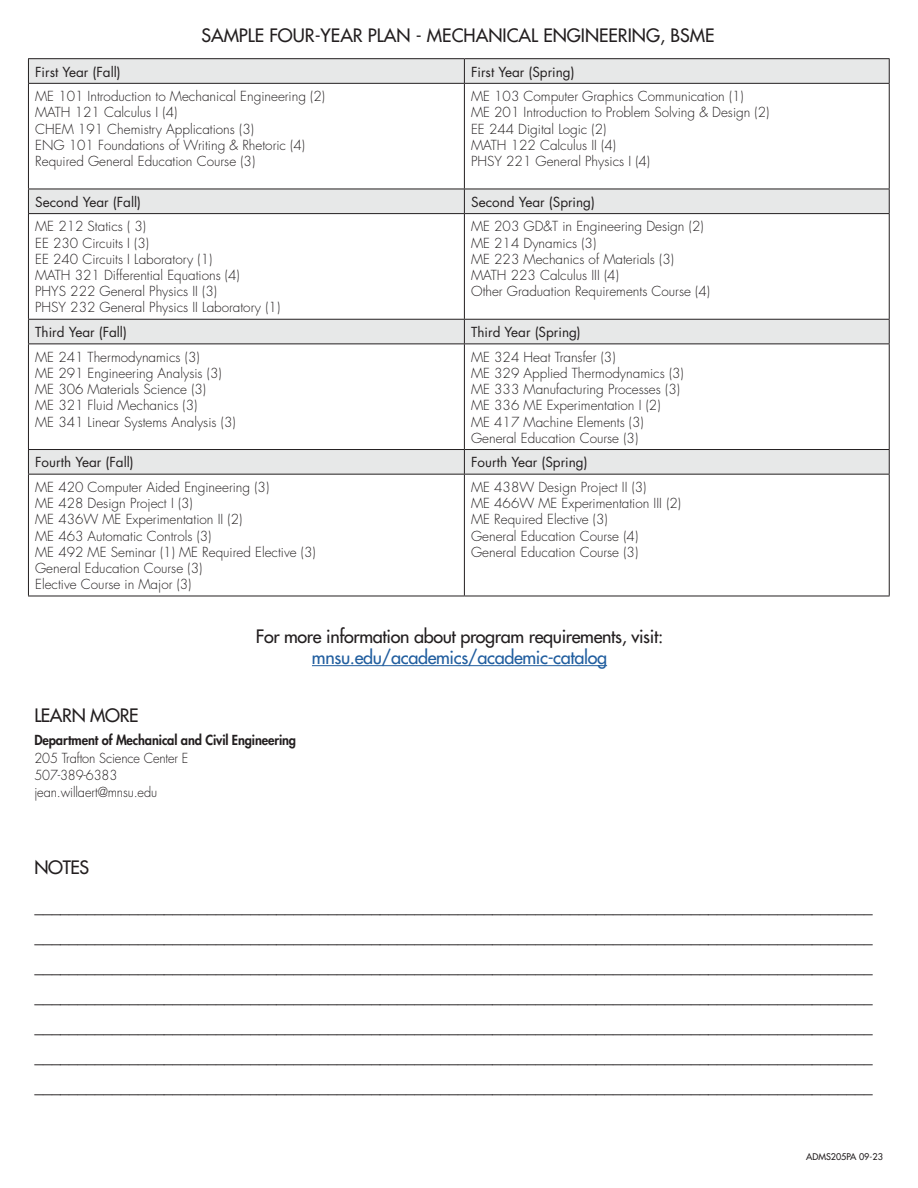
<style>
.page{position:relative;width:918px;height:1188px;background:#fff}
.page>*{position:absolute;margin:0;border:0;box-sizing:border-box;transform-origin:0 0}
.t1{font:500 18px/30px "Futura Std";letter-spacing:-.02em;color:#231f20}
.t2{font:500 18px "Futura Std";color:#231f20}
.t3{font:500 18px "Futura Std";letter-spacing:-.02em;color:#215e9f}
.t4{font:300 13.5px/16.2px "Futura Std";color:#231f20}
.t5{font:13.5px "Futura Std";color:#231f20}
.t6{font:300 13.5px/17.2px "Futura Std";color:#231f20;scale:.95 1}
.t7{font:800 13.5px "Futura Std";letter-spacing:-.01em;color:#231f20;scale:.95 1}
.t8{font:500 9px "Futura Std";color:#231f20}
</style>
<div class="page">
<hr style="left:312px;top:665px;width:295px;height:1px;background:#215e9f">
<svg style="left:29px;top:59px;width:860px;height:415px"></svg>
<hr style="left:28px;top:58px;width:436px;height:1px;background:#231f20">
<svg style="left:28px;top:59px;width:1px;height:24px"></svg>
<hr style="left:464px;top:58px;width:426px;height:1px;background:#231f20">
<svg style="left:464px;top:59px;width:1px;height:24px"></svg>
<svg style="left:889px;top:59px;width:1px;height:24px"></svg>
<hr style="left:28px;top:83px;width:436px;height:1px;background:#231f20">
<hr style="left:28px;top:84px;width:1px;height:105px;background:#231f20">
<hr style="left:464px;top:83px;width:426px;height:1px;background:#231f20">
<hr style="left:464px;top:84px;width:1px;height:105px;background:#231f20">
<hr style="left:889px;top:84px;width:1px;height:105px;background:#231f20">
<hr style="left:28px;top:189px;width:436px;height:1px;background:#231f20">
<svg style="left:28px;top:189px;width:1px;height:24px"></svg>
<hr style="left:464px;top:189px;width:426px;height:1px;background:#231f20">
<svg style="left:464px;top:189px;width:1px;height:24px"></svg>
<svg style="left:889px;top:189px;width:1px;height:24px"></svg>
<hr style="left:28px;top:213px;width:436px;height:1px;background:#231f20">
<hr style="left:28px;top:214px;width:1px;height:105px;background:#231f20">
<hr style="left:464px;top:213px;width:426px;height:1px;background:#231f20">
<hr style="left:464px;top:214px;width:1px;height:105px;background:#231f20">
<hr style="left:889px;top:214px;width:1px;height:105px;background:#231f20">
<hr style="left:28px;top:319px;width:436px;height:1px;background:#231f20">
<svg style="left:28px;top:320px;width:1px;height:24px"></svg>
<hr style="left:464px;top:319px;width:426px;height:1px;background:#231f20">
<svg style="left:464px;top:320px;width:1px;height:24px"></svg>
<svg style="left:889px;top:320px;width:1px;height:24px"></svg>
<hr style="left:28px;top:344px;width:436px;height:1px;background:#231f20">
<hr style="left:28px;top:344px;width:1px;height:105px;background:#231f20">
<hr style="left:464px;top:344px;width:426px;height:1px;background:#231f20">
<hr style="left:464px;top:344px;width:1px;height:105px;background:#231f20">
<hr style="left:889px;top:344px;width:1px;height:105px;background:#231f20">
<hr style="left:28px;top:449px;width:436px;height:1px;background:#231f20">
<svg style="left:28px;top:450px;width:1px;height:24px"></svg>
<hr style="left:464px;top:449px;width:426px;height:1px;background:#231f20">
<svg style="left:464px;top:450px;width:1px;height:24px"></svg>
<svg style="left:889px;top:450px;width:1px;height:24px"></svg>
<hr style="left:28px;top:474px;width:436px;height:1px;background:#231f20">
<hr style="left:28px;top:475px;width:1px;height:121px;background:#231f20">
<hr style="left:464px;top:474px;width:426px;height:1px;background:#231f20">
<hr style="left:464px;top:475px;width:1px;height:121px;background:#231f20">
<hr style="left:889px;top:475px;width:1px;height:121px;background:#231f20">
<hr style="left:28px;top:596px;width:436px;height:1px;background:#231f20">
<hr style="left:464px;top:596px;width:426px;height:1px;background:#231f20">
<h1 class="t2" style="left:201px;top:24px;width:515px">SAMPLE FOUR-YEAR PLAN - MECHANICAL ENGINEERING, BSME</h1>
<p class="t5" style="left:35px;top:63px;width:87px">First Year (Fall)</p>
<p class="t5" style="left:471px;top:63px;width:105px">First Year (Spring)</p>
<p class="t4" style="left:35px;top:89px;width:291px">ME 101 Introduction to Mechanical Engineering (2)<br>MATH 121 Calculus I (4)<br>CHEM 191 Chemistry Applications (3)<br>ENG 101 Foundations of Writing &amp; Rhetoric (4)<br>Required General Education Course (3)</p>
<p class="t4" style="left:471px;top:89px;width:300px">ME 103 Computer Graphics Communication (1)<br>ME 201 Introduction to Problem Solving &amp; Design (2)<br>EE 244 Digital Logic (2)<br>MATH 122 Calculus II (4)<br>PHSY 221 General Physics I (4)</p>
<p class="t5" style="left:35px;top:193px;width:107px">Second Year (Fall)</p>
<p class="t5" style="left:471px;top:193px;width:125px">Second Year (Spring)</p>
<p class="t4" style="left:35px;top:219px;width:247px">ME 212 Statics ( 3)<br>EE 230 Circuits I (3)<br>EE 240 Circuits I Laboratory (1)<br>MATH 321 Differential Equations (4)<br>PHYS 222 General Physics II (3)<br>PHSY 232 General Physics II Laboratory (1)</p>
<p class="t4" style="left:471px;top:219px;width:240px">ME 203 GD&amp;T in Engineering Design (2)<br>ME 214 Dynamics (3)<br>ME 223 Mechanics of Materials (3)<br>MATH 223 Calculus III (4)<br>Other Graduation Requirements Course (4)</p>
<p class="t5" style="left:35px;top:324px;width:93px">Third Year (Fall)</p>
<p class="t5" style="left:471px;top:324px;width:111px">Third Year (Spring)</p>
<p class="t4" style="left:35px;top:349px;width:202px">ME 241 Thermodynamics (3)<br>ME 291 Engineering Analysis (3)<br>ME 306 Materials Science (3)<br>ME 321 Fluid Mechanics (3)<br>ME 341 Linear Systems Analysis (3)</p>
<p class="t4" style="left:471px;top:349px;width:214px">ME 324 Heat Transfer (3)<br>ME 329 Applied Thermodynamics (3)<br>ME 333 Manufacturing Processes (3)<br>ME 336 ME Experimentation I (2)<br>ME 417 Machine Elements (3)<br>General Education Course (3)</p>
<p class="t5" style="left:35px;top:454px;width:100px">Fourth Year (Fall)</p>
<p class="t5" style="left:471px;top:454px;width:118px">Fourth Year (Spring)</p>
<p class="t4" style="left:35px;top:479px;width:282px">ME 420 Computer Aided Engineering (3)<br>ME 428 Design Project I (3)<br>ME 436W ME Experimentation II (2)<br>ME 463 Automatic Controls (3)<br>ME 492 ME Seminar (1) ME Required Elective (3)<br>General Education Course (3)<br>Elective Course in Major (3)</p>
<p class="t4" style="left:471px;top:479px;width:212px">ME 438W Design Project II (3)<br>ME 466W ME Experimentation III (2)<br>ME Required Elective (3)<br>General Education Course (4)<br>General Education Course (3)</p>
<h1 class="t1" style="left:256px;top:621px;width:409px">For more information about program requirements, visit:</h1>
<h1 class="t3" style="left:312px;top:646px;width:297px">mnsu.edu/academics/academic-catalog</h1>
<h1 class="t1" style="left:34px;top:701px;width:106px">LEARN MORE</h1>
<p class="t7" style="left:34px;top:732px;width:277px">Department of Mechanical and Civil Engineering</p>
<p class="t6" style="left:34px;top:749px;width:164px">205 Trafton Science Center E<br>507-389-6383 jean.willaert@mnsu.edu</p>
<h1 class="t1" style="left:34px;top:848px;width:840px;line-height:39px">NOTES _________________________________________________________________________________________________</h1>
<p class="t1" style="left:34px;top:921px;width:840px;text-align:justify">_________________________________________________________________________________________________ _________________________________________________________________________________________________ _________________________________________________________________________________________________ _________________________________________________________________________________________________ _________________________________________________________________________________________________ _________________________________________________________________________________________________</p>
<p class="t8" style="left:806px;top:1151px;width:78px">ADMS205PA 09-23</p>
</div>
